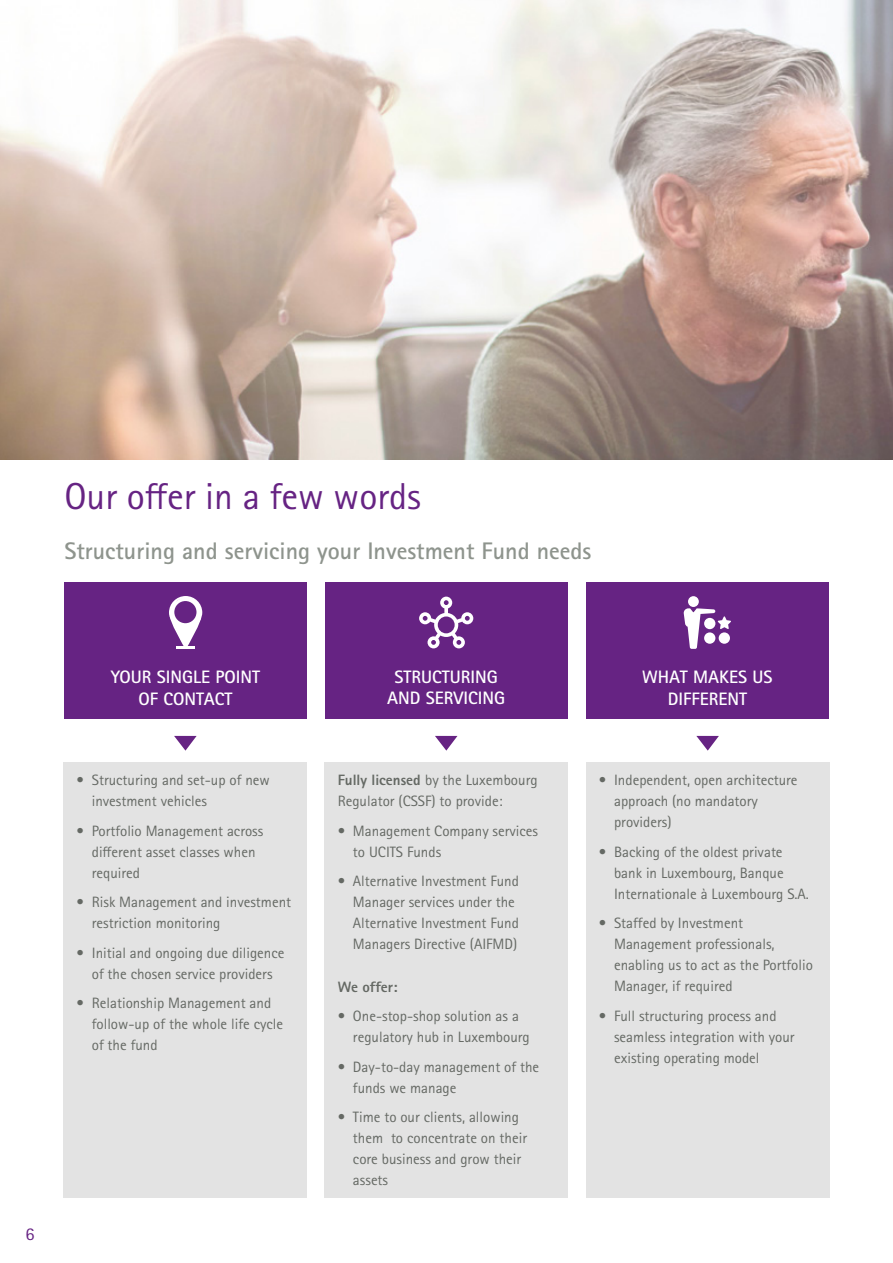
<style>
.page{position:relative;width:893px;height:1263px;background:#fff}
.page>*{position:absolute;margin:0;border:0;box-sizing:border-box;transform-origin:0 0}
.t1{font:37.5px "Rotis Sans Serif Std";color:#662383}
.t2{font:700 24px "Rotis Sans Serif Std";color:#8e948d}
.t3{font:700 18px/21.6px "Rotis Sans Serif Std";color:#fff;text-align:center}
.t4{font:18px "Rotis Sans Serif Std";color:#662383}
.t5{font:15px/21px "Rotis Sans Serif Std";color:#656964}
.t6{font:800 15px "Rotis Sans Serif Std";color:#656964}
.s1{font-weight:800}
</style>
<div class="page">
<div style="left:64px;top:582px;width:243px;height:137px;background:#662383"></div>
<svg style="left:169px;top:596px;width:33px;height:53px"></svg>
<div style="left:174px;top:601px;width:22px;height:22px;background:#662383;border-radius:50%"></div>
<div style="left:325px;top:582px;width:242px;height:137px;background:#662383"></div>
<svg style="left:419px;top:597px;width:54px;height:51px"></svg>
<div style="left:586px;top:582px;width:243px;height:137px;background:#662383"></div>
<svg style="left:684px;top:596px;width:47px;height:53px"></svg>
<div style="left:64px;top:762px;width:243px;height:436px;background:#e3e3e3"></div>
<div style="left:325px;top:762px;width:243px;height:436px;background:#e3e3e3"></div>
<div style="left:586px;top:762px;width:243px;height:436px;background:#e3e3e3"></div>
<svg style="left:174px;top:736px;width:23px;height:14px"></svg>
<svg style="left:435px;top:736px;width:22px;height:14px"></svg>
<svg style="left:696px;top:736px;width:23px;height:14px"></svg>
<img style="left:0;top:0;width:893px;height:459px">
<h1 class="t1" style="left:64px;top:474px;width:358px">Our offer in a few words</h1>
<h2 class="t2" style="left:64px;top:536px;width:529px">Structuring and servicing your Investment Fund needs</h2>
<p class="t4" style="left:26px;top:1223px;width:10px">6</p>
<p class="t3" style="left:111px;top:666px;width:151px">YOUR SINGLE POINT<br>OF CONTACT</p>
<p class="t3" style="left:387px;top:666px;width:119px">STRUCTURING<br>AND SERVICING</p>
<p class="t3" style="left:642px;top:666px;width:132px">WHAT MAKES US<br>DIFFERENT</p>
<p class="t5" style="left:92px;top:770px;width:179px;text-indent:-15px">• Structuring and set-up of new investment vehicles</p>
<p class="t5" style="left:92px;top:820px;width:173px;text-indent:-15px">• Portfolio Management across different asset classes when required</p>
<p class="t5" style="left:92px;top:892px;width:201px;text-indent:-15px">• Risk Management and investment restriction monitoring</p>
<p class="t5" style="left:77px;top:942px;width:209px;text-align:center">• Initial and ongoing due diligence of the chosen service providers</p>
<p class="t5" style="left:92px;top:993px;width:193px;text-indent:-15px">• Relationship Management and follow-up of the whole life cycle of the fund</p>
<p class="t5" style="left:338px;top:770px;width:201px"><span class="s1">Fully licensed</span> by the Luxembourg<br>Regulator (CSSF) to provide:</p>
<p class="t5" style="left:353px;top:820px;width:187px;text-indent:-15px">• Management Company services to UCITS Funds</p>
<p class="t5" style="left:353px;top:871px;width:168px;text-indent:-15px">• Alternative Investment Fund<br>Manager services under the<br>Alternative Investment Fund<br>Managers Directive (AIFMD)</p>
<p class="t6" style="left:338px;top:977px;width:61px">We offer:</p>
<p class="t5" style="left:353px;top:1006px;width:178px;text-indent:-15px">• One-stop-shop solution as a regulatory hub in Luxembourg</p>
<p class="t5" style="left:353px;top:1056px;width:188px;text-indent:-15px">• Day-to-day management of the funds we manage</p>
<p class="t5" style="left:353px;top:1107px;width:176px;text-indent:-15px">• Time to our clients, allowing them to concentrate on their core business and grow their assets</p>
<p class="t5" style="left:614px;top:770px;width:185px;text-indent:-15px">• Independent, open architecture approach (no mandatory providers)</p>
<p class="t5" style="left:614px;top:841px;width:196px;text-indent:-15px">• Backing of the oldest private bank in Luxembourg, Banque<br>Internationale à Luxembourg S.A.</p>
<p class="t5" style="left:614px;top:913px;width:200px;text-indent:-15px">• Staffed by Investment<br>Management professionals, enabling us to act as the Portfolio<br>Manager, if required</p>
<p class="t5" style="left:614px;top:1005px;width:182px;text-indent:-15px">• Full structuring process and seamless integration with your existing operating model</p>
</div>
